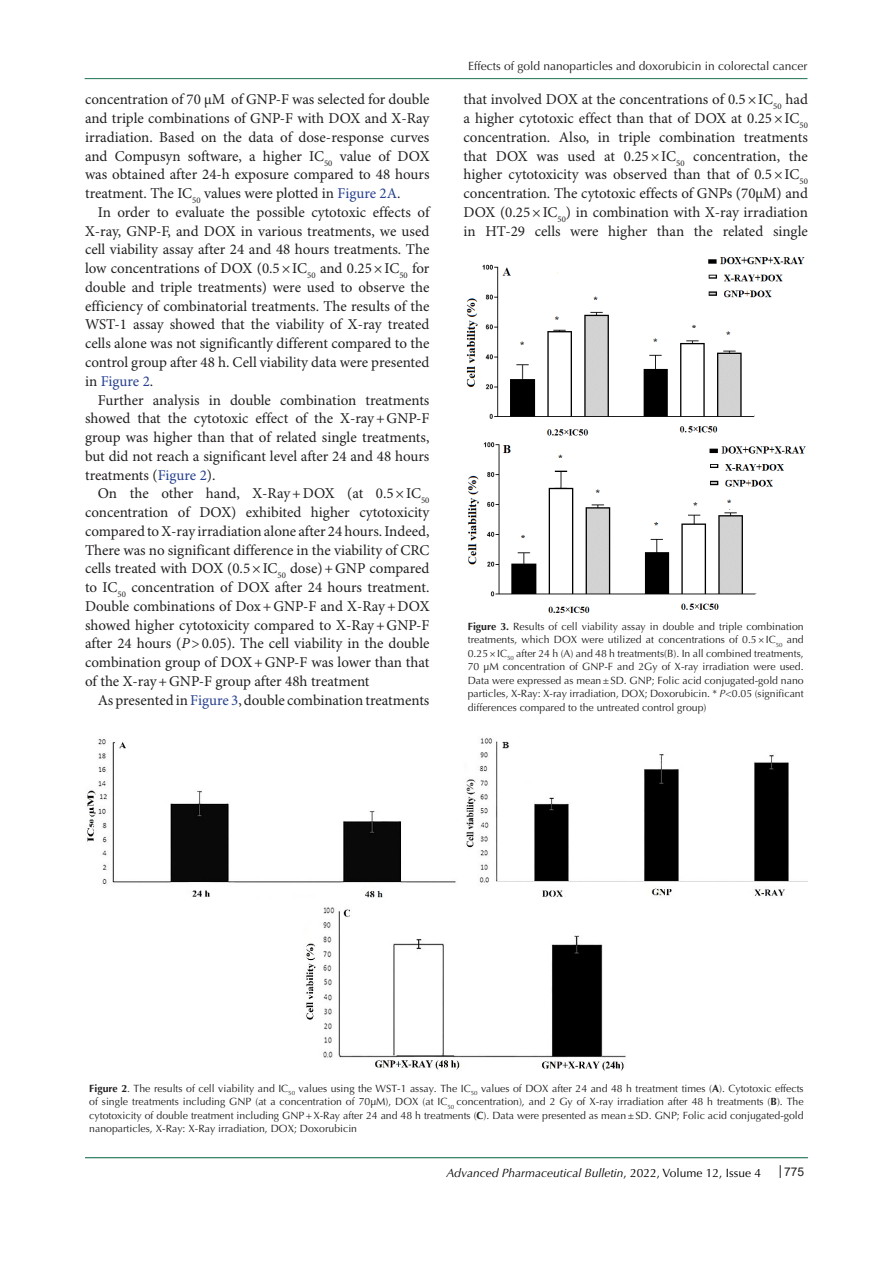
<style>
.page{position:relative;width:893px;height:1263px;background:#fff}
.page>*{position:absolute;margin:0;border:0;box-sizing:border-box;transform-origin:0 0}
.t1{font:15px/18.8px "Minion Pro";color:#231f20;text-align:justify}
.t2{font:12px "Optima LT Std";color:#231f20}
.t3{font:italic 12px "Optima LT Std";color:#000}
.t4{font:12px "Arial";color:#231f20}
.t5{font:10.5px/13.5px "Optima LT Std";color:#231f20;text-align:justify}
.s1{color:#253f8e}
.s2{font-style:italic}
.s3{font-weight:700}
.s4{font-style:normal}
</style>
<div class="page">
<svg style="left:780px;top:1165px;width:1px;height:13px"></svg>
<hr style="left:85px;top:1157px;width:723px;height:1px;background:#1e7252">
<hr style="left:85px;top:78px;width:722px;height:1px;background:#1e7252">
<img style="left:87px;top:738px;width:721px;height:333px">
<img style="left:466px;top:257px;width:340px;height:356px">
<p class="t1" style="left:85px;top:91px;width:346px">concentration of 70 μM of GNP-F was selected for double and triple combinations of GNP-F with DOX and X-Ray irradiation. Based on the data of dose-response curves and Compusyn software, a higher IC<sub>50</sub> value of DOX was obtained after 24-h exposure compared to 48 hours treatment. The IC<sub>50</sub> values were plotted in <span class="s1">Figure 2A</span>.</p>
<p class="t1" style="left:85px;top:203px;width:346px;text-indent:13px">In order to evaluate the possible cytotoxic effects of X-ray, GNP-F, and DOX in various treatments, we used cell viability assay after 24 and 48 hours treatments. The low concentrations of DOX (0.5×IC<sub>50</sub> and 0.25×IC<sub>50</sub> for double and triple treatments) were used to observe the efficiency of combinatorial treatments. The results of the WST-1 assay showed that the viability of X-ray treated cells alone was not significantly different compared to the control group after 48 h. Cell viability data were presented in <span class="s1">Figure 2</span>.</p>
<p class="t1" style="left:85px;top:391px;width:346px;text-indent:13px">Further analysis in double combination treatments showed that the cytotoxic effect of the X-ray+GNP-F group was higher than that of related single treatments, but did not reach a significant level after 24 and 48 hours treatments (<span class="s1">Figure 2</span>).</p>
<p class="t1" style="left:85px;top:485px;width:346px;text-indent:13px">On the other hand, X-Ray+DOX (at 0.5×IC<sub>50 </sub>concentration of DOX) exhibited higher cytotoxicity compared to X-ray irradiation alone after 24 hours. Indeed, There was no significant difference in the viability of CRC cells treated with DOX (0.5×IC<sub>50</sub> dose)+GNP compared to IC<sub>50</sub> concentration of DOX after 24 hours treatment.<br>Double combinations of Dox+GNP-F and X-Ray+DOX showed higher cytotoxicity compared to X-Ray+GNP-F after 24 hours (<span class="s2">P</span>&gt;0.05). The cell viability in the double combination group of DOX+GNP-F was lower than that of the X-ray+GNP-F group after 48h treatment</p>
<p class="t1" style="left:98px;top:691px;width:333px">As presented in <span class="s1">Figure 3</span>, double combination treatments</p>
<p class="t2" style="left:468px;top:59px;width:341px">Effects of gold nanoparticles and doxorubicin in colorectal cancer</p>
<p class="t1" style="left:463px;top:91px;width:346px">that involved DOX at the concentrations of 0.5×IC<sub>50</sub> had a higher cytotoxic effect than that of DOX at 0.25×IC<sub>50 </sub>concentration. Also, in triple combination treatments that DOX was used at 0.25×IC<sub>50</sub> concentration, the higher cytotoxicity was observed than that of 0.5×IC<sub>50 </sub>concentration. The cytotoxic effects of GNPs (70µM) and DOX (0.25×IC<sub>50</sub>) in combination with X-ray irradiation in HT-29 cells were higher than the related single</p>
<p class="t5" style="left:468px;top:619px;width:337px"><span class="s3">Figure 3.</span> Results of cell viability assay in double and triple combination treatments, which DOX were utilized at concentrations of 0.5×IC<sub>50</sub> and 0.25×IC<sub>50</sub> after 24 h (A) and 48 h treatments(B). In all combined treatments, 70 µM concentration of GNP-F and 2Gy of X-ray irradiation were used.<br>Data were expressed as mean±SD. GNP; Folic acid conjugated-gold nano particles, X-Ray: X-ray irradiation, DOX; Doxorubicin. * <span class="s2">P</span>&lt;0.05 (significant differences compared to the untreated control group)</p>
<p class="t5" style="left:89px;top:1081px;width:716px"><span class="s3">Figure 2</span>. The results of cell viability and IC<sub>50</sub> values using the WST-1 assay. The IC<sub>50</sub> values of DOX after 24 and 48 h treatment times (<span class="s3">A</span>). Cytotoxic effects of single treatments including GNP (at a concentration of 70µM), DOX (at IC<sub>50</sub> concentration), and 2 Gy of X-ray irradiation after 48 h treatments (<span class="s3">B</span>). The cytotoxicity of double treatment including GNP+X-Ray after 24 and 48 h treatments (<span class="s3">C</span>). Data were presented as mean±SD. GNP; Folic acid conjugated-gold nanoparticles, X-Ray: X-Ray irradiation, DOX; Doxorubicin</p>
<p class="t3" style="left:446px;top:1165px;width:316px">Advanced Pharmaceutical Bulletin<span class="s4">, 2022, Volume 12, Issue 4</span></p>
<p class="t4" style="left:784px;top:1164px;width:22px">775</p>
</div>
